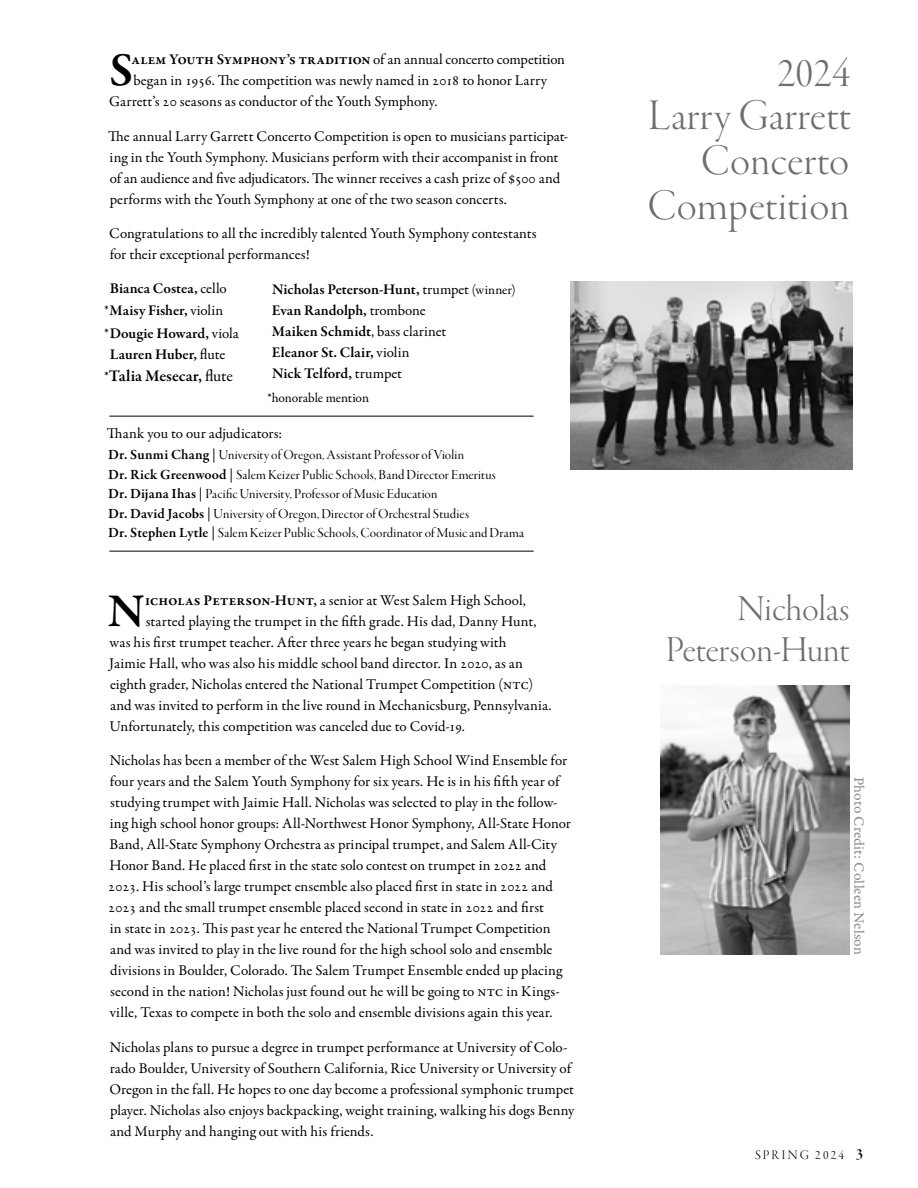
<style>
.page{position:relative;width:918px;height:1188px;background:#fff}
.page>*{position:absolute;margin:0;border:0;box-sizing:border-box;transform-origin:0 0}
.t1{font:600 47.85px "Garamond Premr Pro";color:#000}
.t2{font:45px/45px "Garamond Premr Pro Lt Disp";letter-spacing:.01em;color:#6d6e71;text-align:right}
.t3{font:43.5px "Garamond Premr Pro Lt Disp";color:#6d6e71}
.t4{font:37.5px/40.5px "Garamond Premr Pro Lt Disp";color:#6d6e71;text-align:right}
.t5{font:600 16.5px "Garamond Premr Pro";color:#000}
.t6{font:15px/21px "Garamond Premr Pro";color:#000}
.t7{font:600 15px/21px "Garamond Premr Pro";letter-spacing:-.005em;color:#000}
.t8{font:15px "Garamond Premr Pro Capt";color:#909090}
.t9{font:14.25px/19.5px "Garamond Premr Pro Disp";letter-spacing:.01em;color:#000}
.t10{font:13.5px "Garamond Premr Pro";letter-spacing:-.005em;color:#000}
.t11{font:13.5px "Garamond Premr Pro Lt Disp";letter-spacing:.16em;color:#000}
.s1{font-weight:600}
.s2{font-weight:400}
.s3{font-weight:400;font-size:15px}
.s4{font-weight:400;font-size:13.5px}
.s5{font-family:"Garamond Premr Pro";font-weight:600}
.s6{font-family:"Garamond Premr Pro"}
.s7{font-family:"Garamond Premr Pro Smbd Disp";font-size:16.5px}
</style>
<div class="page">
<img style="left:660px;top:685px;width:189px;height:269px">
<img style="left:570px;top:282px;width:282px;height:188px">
<hr style="left:109px;top:416px;width:425px;height:1px;background:#000">
<hr style="left:109px;top:551px;width:425px;height:1px;background:#000">
<h1 class="t1" style="left:109px;top:41px;width:25px">S</h1>
<p class="t6" style="left:132px;top:49px;width:435px"><span class="s1">alem Youth Symphony’s tradition</span> of an annual concerto competition</p>
<p class="t6" style="left:133px;top:70px;width:415px">began in 1956. The competition was newly named in 2018 to honor Larry</p>
<p class="t6" style="left:109px;top:91px;width:330px">Garrett’s 20 seasons as conductor of the Youth Symphony.</p>
<p class="t6" style="left:108px;top:126px;width:462px">The annual Larry Garrett Concerto Competition is open to musicians participat&shy;ing in the Youth Symphony. Musicians perform with their accompanist in front of an audience and five adjudicators. The winner receives a cash prize of $500 and performs with the Youth Symphony at one of the two season concerts.</p>
<p class="t6" style="left:109px;top:223px;width:429px">Congratulations to all the incredibly talented Youth Symphony contestants for their exceptional performances!</p>
<p class="t7" style="left:104px;top:277px;width:136px;line-height:22.5px;text-indent:6px">Bianca Costea, <span class="s2">cello *</span>Maisy Fisher, <span class="s2">violin *</span>Dougie Howard, <span class="s2">viola</span></p>
<p class="t7" style="left:110px;top:344px;width:117px">Lauren Huber, <span class="s2">flute</span></p>
<p class="t5" style="left:104px;top:366px;width:130px"><span class="s3">*</span>Talia Mesecar, <span class="s2">flute</span></p>
<p class="t7" style="left:272px;top:279px;width:245px">Nicholas Peterson-Hunt, <span class="s2">trumpet</span> <span class="s4">(winner)<br></span>Evan Randolph, <span class="s2">trombone<br></span>Maiken Schmidt<span class="s2">, bass clarinet<br></span>Eleanor St. Clair, <span class="s2">violin<br></span>Nick Telford, <span class="s2">trumpet</span></p>
<p class="t10" style="left:267px;top:389px;width:103px">*honorable mention</p>
<p class="t6" style="left:107px;top:424px;width:177px">Thank you to our adjudicators:</p>
<p class="t9" style="left:108px;top:446px;width:417px"><span class="s5">Dr. Sunmi Chang</span> <span class="s6">|</span> University of Oregon, Assistant Professor of Violin<br><span class="s5">Dr. Rick Greenwood</span> <span class="s6">|</span> Salem Keizer Public Schools, Band Director Emeritus<br><span class="s5">Dr. Dijana Ihas</span> <span class="s6">|</span> Pacific University, Professor of Music Education<br><span class="s5">Dr. David Jacobs</span> <span class="s6">|</span> University of Oregon, Director of Orchestral Studies<br><span class="s5">Dr. Stephen Lytle</span> <span class="s6">|</span> Salem Keizer Public Schools, Coordinator of Music and Drama</p>
<h1 class="t1" style="left:108px;top:582px;width:38px">N</h1>
<p class="t6" style="left:145px;top:590px;width:382px"><span class="s1">icholas Peterson-Hunt,</span> a senior at West Salem High School,</p>
<p class="t6" style="left:146px;top:611px;width:392px">started playing the trumpet in the fifth grade. His dad, Danny Hunt,</p>
<p class="t6" style="left:110px;top:632px;width:399px">was his first trumpet teacher. After three years he began studying with</p>
<p class="t6" style="left:109px;top:653px;width:415px">Jaimie Hall, who was also his middle school band director. In 2020, as an</p>
<p class="t6" style="left:110px;top:674px;width:425px">eighth grader, Nicholas entered the National Trumpet Competition (ntc)</p>
<p class="t6" style="left:110px;top:695px;width:443px">and was invited to perform in the live round in Mechanicsburg, Pennsylvania.</p>
<p class="t6" style="left:109px;top:716px;width:357px">Unfortunately, this competition was canceled due to Covid-19.</p>
<p class="t6" style="left:108px;top:751px;width:464px">Nicholas has been a member of the West Salem High School Wind Ensemble for four years and the Salem Youth Symphony for six years. He is in his fifth year of studying trumpet with Jaimie Hall. Nicholas was selected to play in the follow&shy;ing high school honor groups: All-Northwest Honor Symphony, All-State Honor Band, All-State Symphony Orchestra as principal trumpet, and Salem All-City Honor Band. He placed first in the state solo contest on trumpet in 2022 and 2023. His school’s large trumpet ensemble also placed first in state in 2022 and 2023 and the small trumpet ensemble placed second in state in 2022 and first<br>in state in 2023. This past year he entered the National Trumpet Competition and was invited to play in the live round for the high school solo and ensemble divisions in Boulder, Colorado. The Salem Trumpet Ensemble ended up placing second in the nation! Nicholas just found out he will be going to ntc in Kings&shy;ville, Texas to compete in both the solo and ensemble divisions again this year.</p>
<p class="t6" style="left:109px;top:1037px;width:467px">Nicholas plans to pursue a degree in trumpet performance at University of Colo&shy;rado Boulder, University of Southern California, Rice University or University of Oregon in the fall. He hopes to one day become a professional symphonic trumpet player. Nicholas also enjoys backpacking, weight training, walking his dogs Benny and Murphy and hanging out with his friends.</p>
<h3 class="t3" style="left:777px;top:49px;width:74px">2024</h3>
<h2 class="t2" style="left:647px;top:94px;width:205px">Larry Garrett<br>Concerto<br>Competition</h2>
<h3 class="t4" style="left:666px;top:590px;width:185px">Nicholas<br>Peterson-Hunt</h3>
<p class="t8" style="left:868px;top:777px;width:179px;rotate:90deg">Photo Credit: Colleen Nelson</p>
<p class="t11" style="left:755px;top:1147px;width:109px">SPRING 2024 <span class="s7">3</span></p>
</div>
